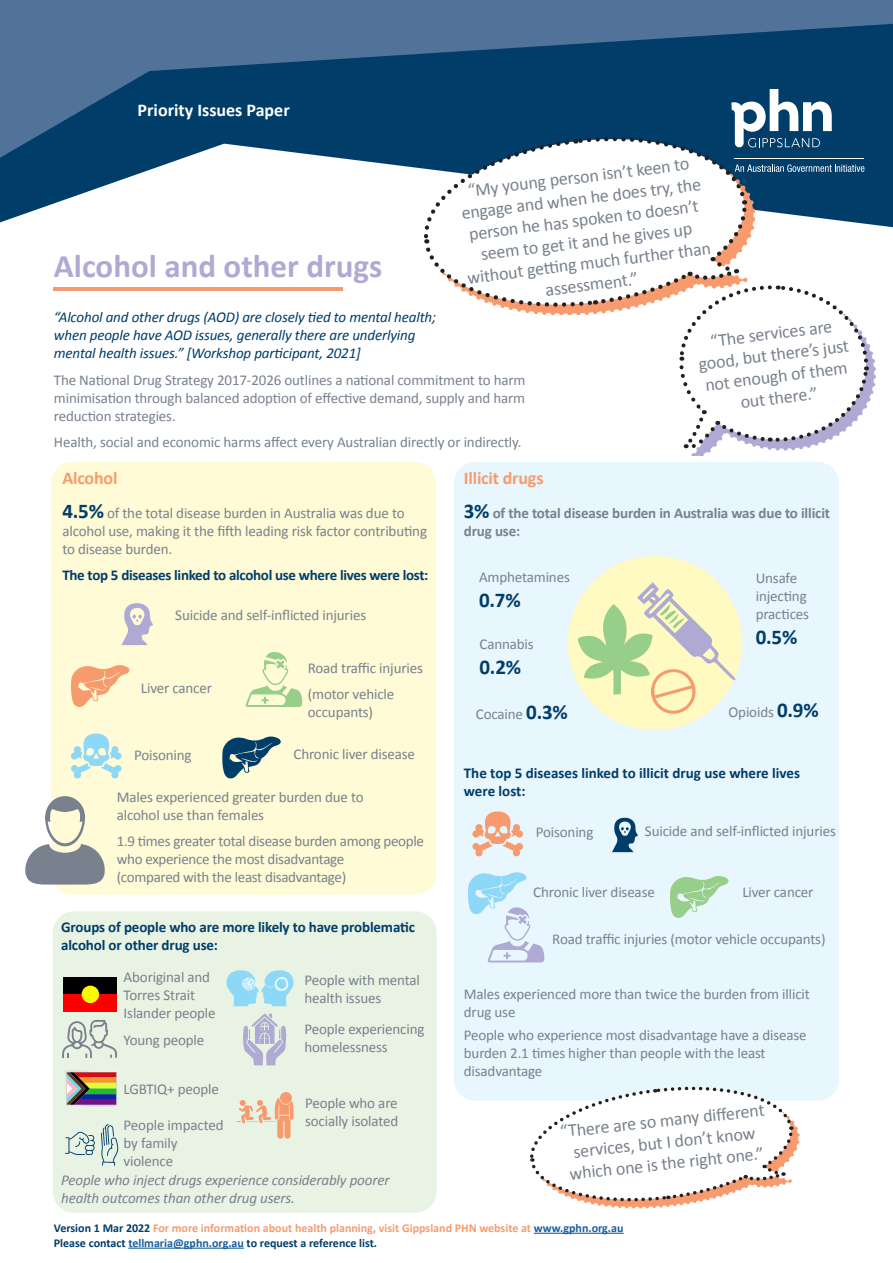
<style>
.page{position:relative;width:893px;height:1263px;background:#fff}
.page>*{position:absolute;margin:0;border:0;box-sizing:border-box;transform-origin:0 0}
.t1{font:700 33px "Calibri";color:#afaad3}
.t2{font:700 21px "Calibri";color:#003d69}
.t3{font:18px/21.6px "Calibri";color:#78818d;text-align:center}
.t4{font:700 18px "Calibri";color:#fff}
.t5{font:700 18px "Calibri";letter-spacing:-.01em;color:#f79b6e}
.t6{font:15px/18px "Calibri";letter-spacing:-.01em;color:#78818d}
.t7{font:700 15px/18px "Calibri";letter-spacing:-.01em;color:#003d69}
.t8{font:italic 15px/18px "Calibri";letter-spacing:-.01em;color:#003d69}
.t9{font:italic 15px/18px "Calibri";letter-spacing:-.01em;color:#78818d}
.t10{font:700 15px/18px "Calibri";letter-spacing:-.01em;color:#78818d}
.t11{font:700 12px "Calibri";color:#f79b6e}
.t12{font:700 12px "Calibri";color:#003d69}
.s1{font-weight:700;font-size:21px;color:#003d69}
.s2{font-size:21px;color:#003d69}
.s3{color:#003d69}
.s4{color:#175d9e}
</style>
<div class="page">
<svg style="left:0;top:158px;width:893px;height:69px"></svg>
<svg style="left:0;top:0;width:893px;height:158px;background:#285881"></svg>
<hr style="left:54px;top:287px;width:289px;height:3px;background:#f79b6e">
<div style="left:53px;top:911px;width:384px;height:302px;background:#e8f3e3;border-radius:21px"></div>
<div style="left:51px;top:462px;width:385px;height:433px;background:#fffbd6;border-radius:21px"></div>
<div style="left:454px;top:462px;width:385px;height:638px;background:#e8f6fd;border-radius:21px"></div>
<svg style="left:122px;top:603px;width:31px;height:42px"></svg>
<svg style="left:612px;top:817px;width:26px;height:35px"></svg>
<svg style="left:71px;top:665px;width:59px;height:42px"></svg>
<svg style="left:222px;top:736px;width:59px;height:43px"></svg>
<svg style="left:670px;top:876px;width:59px;height:42px"></svg>
<svg style="left:71px;top:733px;width:51px;height:46px"></svg>
<svg style="left:472px;top:811px;width:51px;height:46px"></svg>
<svg style="left:246px;top:651px;width:56px;height:56px"></svg>
<svg style="left:468px;top:872px;width:76px;height:90px"></svg>
<svg style="left:25px;top:796px;width:80px;height:89px"></svg>
<svg style="left:226px;top:970px;width:68px;height:36px"></svg>
<div style="left:64px;top:977px;width:53px;height:17px;background:#000"></div>
<div style="left:64px;top:994px;width:53px;height:18px;background:#fc0000"></div>
<div style="left:82px;top:986px;width:17px;height:17px;background:#fcfa03;border-radius:50%"></div>
<svg style="left:62px;top:1020px;width:55px;height:38px"></svg>
<svg style="left:65px;top:1070px;width:53px;height:37px;background:#958272"></svg>
<svg style="left:101px;top:1124px;width:17px;height:42px"></svg>
<svg style="left:65px;top:1131px;width:30px;height:24px"></svg>
<svg style="left:243px;top:1013px;width:43px;height:52px"></svg>
<div style="left:280px;top:1092px;width:12px;height:12px;background:#f79b6e;border-radius:50%"></div>
<svg style="left:238px;top:1098px;width:56px;height:41px"></svg>
<div style="left:568px;top:556px;width:174px;height:174px;background:#fffac1;border-radius:50%"></div>
<svg style="left:577px;top:582px;width:159px;height:132px"></svg>
<svg style="left:691px;top:346px;width:185px;height:110px"></svg>
<svg style="left:422px;top:89px;width:448px;height:363px"></svg>
<svg style="left:605px;top:1100px;width:194px;height:108px"></svg>
<svg style="left:528px;top:1086px;width:266px;height:120px"></svg>
<hr style="left:534px;top:1233px;width:89px;height:1px;background:#175d9e">
<hr style="left:128px;top:1247px;width:116px;height:2px;background:#175d9e">
<p class="t4" style="left:138px;top:98px;width:154px">Priority Issues Paper</p>
<p class="t3" style="left:455px;top:180px;width:247px;rotate:-7deg">“My young person isn’t keen to engage and when he does try, the person he has spoken to doesn’t seem to get it and he gives up without getti ng much further than assessment.”</p>
<p class="t3" style="left:695px;top:331px;width:153px;rotate:-7deg">“The services are good, but there’s just not enough of them out there.”</p>
<p class="t1" style="left:54px;top:245px;width:330px">Alcohol and other drugs</p>
<p class="t8" style="left:54px;top:307px;width:384px">“Alcohol and other drugs (AOD) are closely tied to mental health; when people have AOD issues, generally there are underlying mental health issues.” [Workshop participant, 2021]</p>
<p class="t6" style="left:54px;top:370px;width:473px;text-align:justify">The National Drug Strategy 2017-2026 outlines a national commitment to harm minimisation through balanced adoption of effective demand, supply and harm reduction strategies.</p>
<p class="t6" style="left:54px;top:432px;width:469px">Health, social and economic harms affect every Australian directly or indirectly.</p>
<p class="t5" style="left:62px;top:467px;width:57px">Alcohol</p>
<p class="t6" style="left:62px;top:503px;width:366px"><span class="s1">4.5%</span> of the total disease burden in Australia was due to alcohol use, making it the fifth leading risk factor contributing to disease burden.</p>
<p class="t7" style="left:62px;top:565px;width:368px">The top 5 diseases linked to alcohol use where lives were lost:</p>
<p class="t6" style="left:175px;top:605px;width:192px">Suicide and self-inflicted injuries</p>
<p class="t6" style="left:141px;top:678px;width:73px">Liver cancer</p>
<p class="t6" style="left:308px;top:658px;width:117px">Road traffic injuries</p>
<p class="t6" style="left:308px;top:685px;width:88px">(motor vehicle occupants)</p>
<p class="t6" style="left:134px;top:745px;width:59px">Poisoning</p>
<p class="t6" style="left:294px;top:744px;width:123px">Chronic liver disease</p>
<p class="t6" style="left:117px;top:787px;width:248px">Males experienced greater burden due to alcohol use than females</p>
<p class="t6" style="left:117px;top:831px;width:309px">1.9 times greater total disease burden among people who experience the most disadvantage<br>(compared with the least disadvantage)</p>
<p class="t7" style="left:61px;top:917px;width:355px">Groups of people who are more likely to have problematic alcohol or other drug use:</p>
<p class="t6" style="left:124px;top:967px;width:94px">Aboriginal and<br>Torres Strait<br>Islander people</p>
<p class="t6" style="left:124px;top:1031px;width:82px">Young people</p>
<p class="t6" style="left:124px;top:1080px;width:97px">LGBTIQ+ people</p>
<p class="t6" style="left:124px;top:1116px;width:101px">People impacted by family violence</p>
<p class="t6" style="left:304px;top:970px;width:117px">People with mental health issues</p>
<p class="t6" style="left:304px;top:1020px;width:122px">People experiencing homelessness</p>
<p class="t6" style="left:305px;top:1094px;width:95px">People who are socially isolated</p>
<p class="t9" style="left:61px;top:1170px;width:330px">People who inject drugs experience considerably poorer health outcomes than other drug users.</p>
<p class="t5" style="left:464px;top:467px;width:81px">Illicit drugs</p>
<p class="t10" style="left:464px;top:503px;width:368px"><span class="s2">3%</span> of the total disease burden in Australia was due to illicit drug use:</p>
<p class="t6" style="left:479px;top:568px;width:92px">Amphetamines</p>
<p class="t2" style="left:479px;top:587px;width:43px">0.7%</p>
<p class="t6" style="left:479px;top:634px;width:56px">Cannabis</p>
<p class="t2" style="left:479px;top:654px;width:43px">0.2%</p>
<p class="t6" style="left:476px;top:704px;width:93px">Cocaine <span class="s1">0.3%</span></p>
<p class="t6" style="left:756px;top:568px;width:55px">Unsafe injecting practices</p>
<p class="t2" style="left:756px;top:624px;width:43px">0.5%</p>
<p class="t6" style="left:728px;top:702px;width:92px">Opioids <span class="s1">0.9%</span></p>
<p class="t7" style="left:464px;top:763px;width:338px">The top 5 diseases linked to illicit drug use where lives were lost:</p>
<p class="t6" style="left:536px;top:822px;width:59px">Poisoning</p>
<p class="t6" style="left:645px;top:822px;width:192px">Suicide and self-inflicted injuries</p>
<p class="t6" style="left:533px;top:883px;width:123px">Chronic liver disease</p>
<p class="t6" style="left:742px;top:882px;width:73px">Liver cancer</p>
<p class="t6" style="left:552px;top:930px;width:275px">Road traffic injuries (motor vehicle occupants)</p>
<p class="t6" style="left:464px;top:984px;width:347px">Males experienced more than twice the burden from illicit drug use</p>
<p class="t6" style="left:464px;top:1025px;width:344px">People who experience most disadvantage have a disease burden 2.1 times higher than people with the least disadvantage</p>
<p class="t3" style="left:559px;top:1120px;width:207px;rotate:-6deg">“There are so many diff erent services, but I don’t know which one is the right one.”</p>
<p class="t11" style="left:54px;top:1221px;width:571px"><span class="s3">Version 1 Mar 2022</span> For more information about health planning, visit Gippsland PHN website at <span class="s4">www.gphn.org.au</span></p>
<p class="t12" style="left:54px;top:1236px;width:325px">Please contact <span class="s4">tellmaria@gphn.org.au</span> to request a reference list.</p>
</div>
